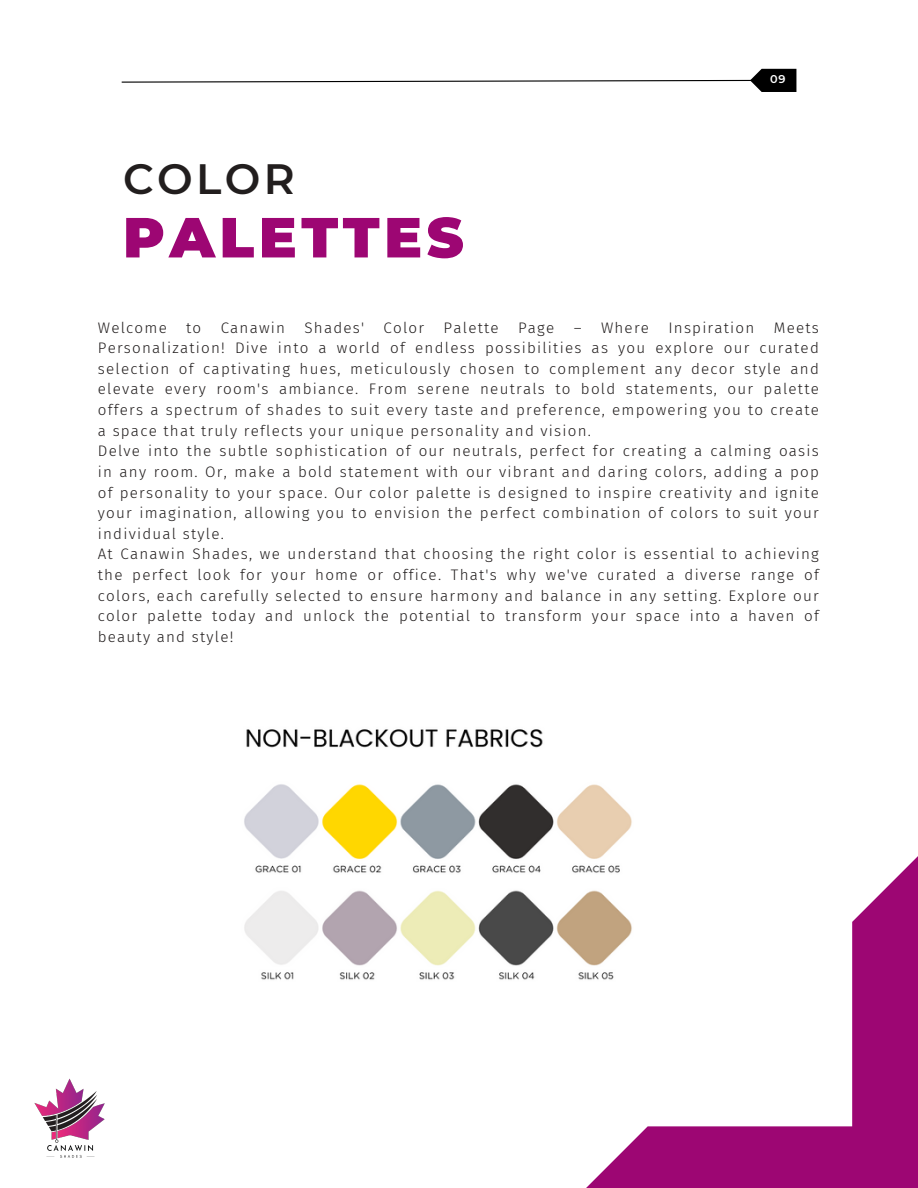
<style>
.page{position:relative;width:918px;height:1188px;background:#fff}
.page>*{position:absolute;margin:0;border:0;box-sizing:border-box;transform-origin:0 0}
.t1{font:900 56.4px "Montserrat";letter-spacing:.08em;color:#9d0673}
.t2{font:600 42.3px "Montserrat";letter-spacing:.08em;color:#221e1e}
.t3{font:300 15.15px/20.5px "Fira Sans";letter-spacing:.08em;color:#221e1e;text-align:justify}
.t4{font:600 11.25px "Montserrat";color:#fff}
</style>
<div class="page">
<svg style="left:121px;top:69px;width:675px;height:23px"></svg>
<img style="left:34px;top:1078px;width:71px;height:80px">
<svg style="left:586px;top:856px;width:332px;height:332px"></svg>
<img style="left:244px;top:729px;width:425px;height:262px">
<h1 class="t2" style="left:123px;top:153px;width:173px">COLOR</h1>
<p class="t1" style="left:123px;top:203px;width:342px">PALETTES</p>
<p class="t4" style="left:770px;top:72px;width:17px">09</p>
<p class="t3" style="left:98px;top:317px;width:71px">Welcome</p>
<p class="t3" style="left:186px;top:317px;width:17px">to</p>
<p class="t3" style="left:221px;top:317px;width:66px">Canawin</p>
<p class="t3" style="left:305px;top:317px;width:61px">Shades'</p>
<p class="t3" style="left:384px;top:317px;width:42px">Color</p>
<p class="t3" style="left:444px;top:317px;width:57px">Palette</p>
<p class="t3" style="left:518px;top:317px;width:38px">Page</p>
<p class="t3" style="left:574px;top:317px;width:77px">– Where</p>
<p class="t3" style="left:668px;top:317px;width:88px">Inspiration</p>
<p class="t3" style="left:98px;top:317px;width:723px;text-indent:676px">Meets Personalization! Dive into a world of endless possibilities as you explore our curated selection of captivating hues, meticulously chosen to complement any decor style and elevate every room's ambiance. From serene neutrals to bold statements, our palette offers a spectrum of shades to suit every taste and preference, empowering you to create a space that truly reflects your unique personality and vision.</p>
<p class="t3" style="left:98px;top:441px;width:723px">Delve into the subtle sophistication of our neutrals, perfect for creating a calming oasis in any room. Or, make a bold statement with our vibrant and daring colors, adding a pop of personality to your space. Our color palette is designed to inspire creativity and ignite your imagination, allowing you to envision the perfect combination of colors to suit your individual style.</p>
<p class="t3" style="left:98px;top:544px;width:723px">At Canawin Shades, we understand that choosing the right color is essential to achieving the perfect look for your home or office. That's why we've curated a diverse range of colors, each carefully selected to ensure harmony and balance in any setting. Explore our color palette today and unlock the potential to transform your space into a haven of beauty and style!</p>
</div>
